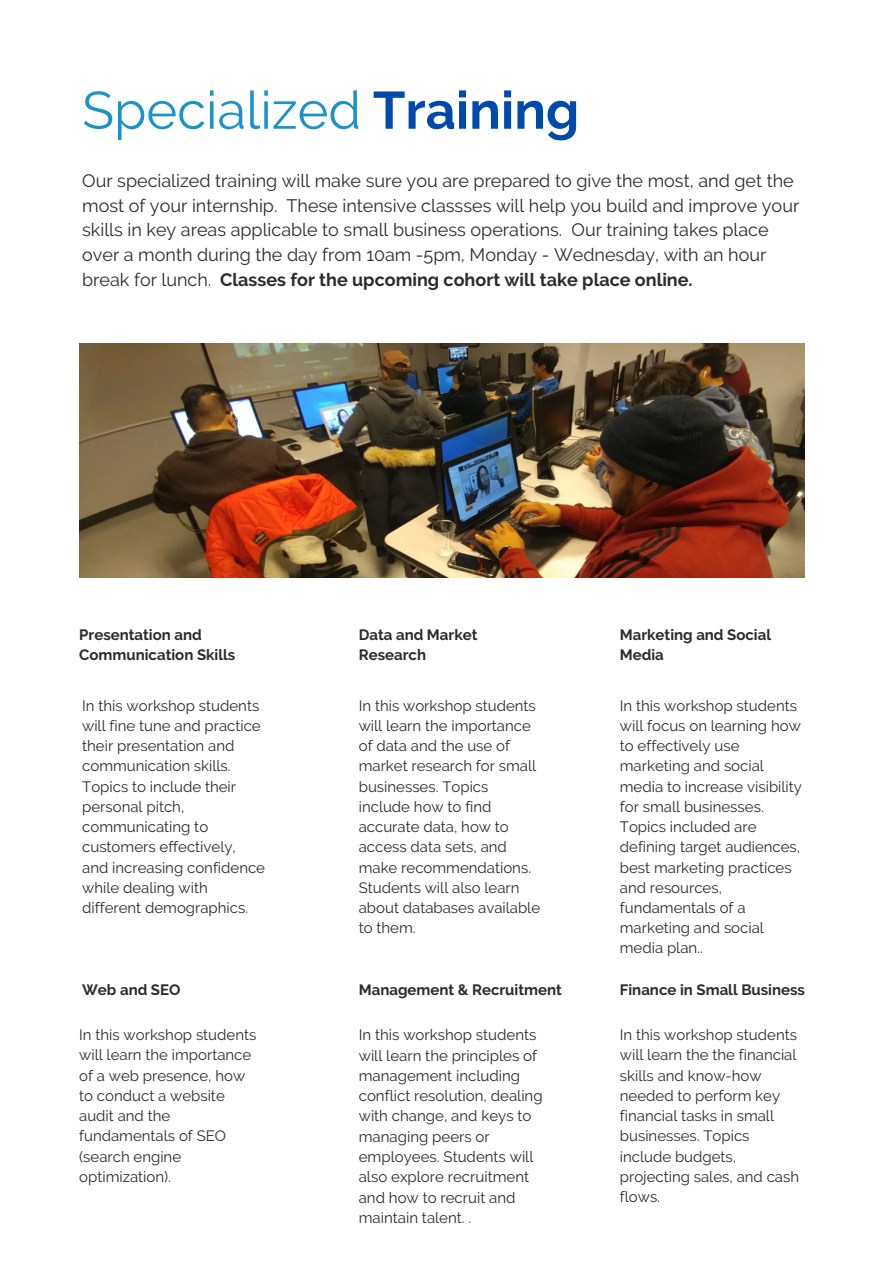
<style>
.page{position:relative;width:893px;height:1264px;background:#fff}
.page>*{position:absolute;margin:0;border:0;box-sizing:border-box;transform-origin:0 0}
.t1{font:52.5px "Raleway";color:#1a92cb}
.t2{font:18px/24.8px "Raleway";color:#2b2b2b}
.t3{font:15px/20.2px "Raleway";color:#2b2b2b}
.t4{font:700 15px/20.2px "Raleway";color:#2b2b2b}
.s1{font-weight:700;color:#004aad}
.s2{font-weight:700}
</style>
<div class="page">
<img style="left:79px;top:343px;width:725px;height:234px">
<h1 class="t1" style="left:82px;top:79px;width:498px">Specialized <span class="s1">Training</span></h1>
<p class="t2" style="left:82px;top:168px;width:718px">Our specialized training will make sure you are prepared to give the most, and get the most of your internship. These intensive classses will help you build and improve your skills in key areas applicable to small business operations. Our training takes place over a month during the day from 10am -5pm, Monday - Wednesday, with an hour break for lunch. <span class="s2">Classes for the upcoming cohort will take place online.</span></p>
<p class="t4" style="left:79px;top:624px;width:158px">Presentation and<br>Communication Skills</p>
<p class="t4" style="left:619px;top:624px;width:153px">Marketing and Social<br>Media</p>
<p class="t4" style="left:359px;top:624px;width:120px">Data and Market<br>Research</p>
<p class="t3" style="left:82px;top:695px;width:184px">In this workshop students will fine tune and practice their presentation and communication skills.<br>Topics to include their personal pitch, communicating to customers effectively, and increasing confidence while dealing with different demographics.</p>
<p class="t4" style="left:82px;top:979px;width:100px">Web and SEO</p>
<p class="t3" style="left:79px;top:1024px;width:179px">In this workshop students will learn the importance of a web presence, how to conduct a website audit and the fundamentals of SEO (search engine optimization).</p>
<p class="t3" style="left:359px;top:695px;width:183px">In this workshop students will learn the importance of data and the use of market research for small businesses. Topics include how to find accurate data, how to access data sets, and make recommendations.<br>Students will also learn about databases available to them.</p>
<p class="t4" style="left:359px;top:979px;width:205px">Management &amp; Recruitment</p>
<p class="t3" style="left:359px;top:1024px;width:185px">In this workshop students will learn the principles of management including conflict resolution, dealing with change, and keys to managing peers or employees. Students will also explore recruitment and how to recruit and maintain talent. .</p>
<p class="t3" style="left:619px;top:695px;width:184px">In this workshop students will focus on learning how to effectively use marketing and social media to increase visibility for small businesses.<br>Topics included are defining target audiences, best marketing practices and resources, fundamentals of a marketing and social media plan..</p>
<p class="t4" style="left:619px;top:979px;width:187px">Finance in Small Business</p>
<p class="t3" style="left:619px;top:1024px;width:181px">In this workshop students will learn the the financial skills and know-how needed to perform key financial tasks in small businesses. Topics include budgets, projecting sales, and cash flows.</p>
</div>
